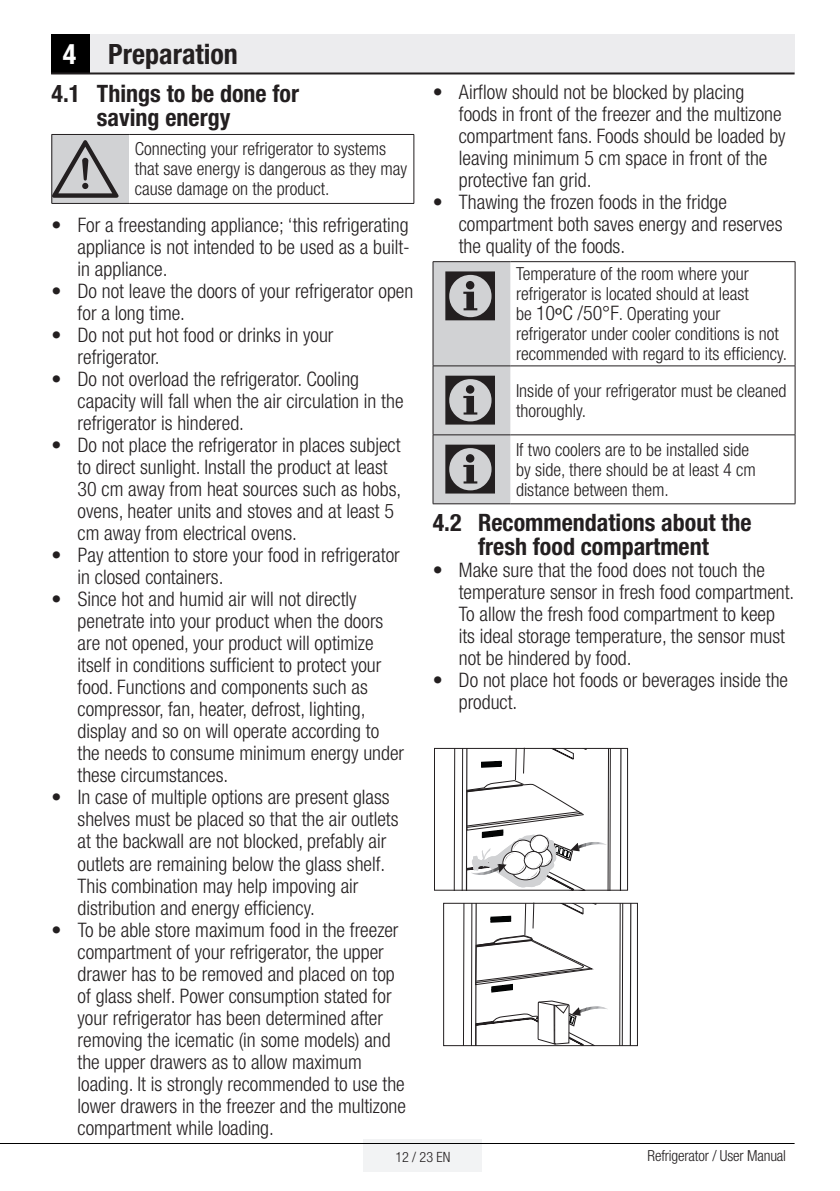
<style>
.page{position:relative;width:840px;height:1191px;background:#fff}
.page>*{position:absolute;margin:0;border:0;box-sizing:border-box;transform-origin:0 0}
.t1{font:72px "ZIWARNUN";color:#231f20}
.t2{font:700 condensed 28px "Helvetica Neue LT Pro";color:#231f20}
.t3{font:700 condensed 24px/24px "Helvetica Neue LT Pro";color:#231f20;text-align:center}
.t4{font:300 condensed 20px/22px "Helvetica Neue LT Pro";color:#231f20}
.t5{font:300 condensed 18px/20px "Helvetica Neue LT Pro";color:#231f20}
.t6{font:300 condensed 15.2px "Helvetica Neue LT Pro";letter-spacing:-.01em;color:#231f20}
.t7{font:300 condensed 14.2px "Helvetica Neue LT Pro";color:#231f20}
.s1{color:#fff}
.s2{font-weight:700}
.s3{font-size:20px}
.s4{font-family:"Myriad Pro";font-weight:400;font-stretch:normal;font-size:20px}
</style>
<div class="page">
<div style="left:363px;top:1140px;width:118px;height:32px;background:#f2f3f4"></div>
<hr style="left:0;top:1143px;width:794px;height:1px;background:#000">
<div style="left:51px;top:34px;width:39px;height:40px;background:#000"></div>
<div style="left:90px;top:34px;width:704px;height:40px;background:#ececee"></div>
<hr style="left:51px;top:72px;width:743px;height:2px;background:#231f20">
<div style="left:433px;top:262px;width:77px;height:241px;background:#d1d2d4"></div>
<hr style="left:432px;top:262px;width:1px;height:104px;background:#231f20">
<hr style="left:794px;top:262px;width:1px;height:104px;background:#231f20">
<hr style="left:432px;top:366px;width:1px;height:68px;background:#231f20">
<hr style="left:794px;top:366px;width:1px;height:68px;background:#231f20">
<hr style="left:432px;top:435px;width:1px;height:68px;background:#231f20">
<hr style="left:794px;top:435px;width:1px;height:68px;background:#231f20">
<hr style="left:432px;top:261px;width:78px;height:1px;background:#231f20">
<hr style="left:510px;top:261px;width:284px;height:1px;background:#231f20">
<hr style="left:432px;top:365px;width:78px;height:1px;background:#231f20">
<hr style="left:510px;top:365px;width:284px;height:1px;background:#231f20">
<hr style="left:432px;top:434px;width:78px;height:1px;background:#231f20">
<hr style="left:510px;top:434px;width:284px;height:1px;background:#231f20">
<hr style="left:432px;top:503px;width:78px;height:1px;background:#231f20">
<hr style="left:510px;top:503px;width:284px;height:1px;background:#231f20">
<svg style="left:453px;top:747px;width:176px;height:143px"></svg>
<svg style="left:443px;top:902px;width:188px;height:145px"></svg>
<div style="left:52px;top:134px;width:77px;height:69px;background:#d1d2d4"></div>
<hr style="left:51px;top:203px;width:78px;height:1px;background:#231f20">
<hr style="left:129px;top:203px;width:285px;height:1px;background:#231f20">
<hr style="left:51px;top:135px;width:1px;height:68px;background:#231f20">
<hr style="left:413px;top:135px;width:1px;height:68px;background:#231f20">
<hr style="left:51px;top:134px;width:78px;height:1px;background:#231f20">
<hr style="left:129px;top:134px;width:285px;height:1px;background:#231f20">
<h2 class="t2" style="left:63px;top:37px;width:176px"><span class="s1">4</span> Preparation</h2>
<p class="t3" style="left:97px;top:81px;width:203px;text-align:left;text-indent:-45px">4.1 Things to be done for saving energy</p>
<h1 class="t1" style="left:52px;top:131px;width:71px">A</h1>
<p class="t5" style="left:135px;top:139px;width:274px">Connecting your refrigerator to systems that save energy is dangerous as they may cause damage on the product.</p>
<p class="t4" style="left:77px;top:214px;width:333px;text-align:justify;text-indent:-26px"><span class="s2">•</span> For a freestanding appliance; ‘this refrigerating appliance is not intended to be used as a built&shy;in appliance.</p>
<p class="t4" style="left:77px;top:280px;width:337px;text-indent:-26px"><span class="s2">•</span> Do not leave the doors of your refrigerator open for a long time.</p>
<p class="t4" style="left:77px;top:324px;width:257px;text-indent:-26px"><span class="s2">•</span> Do not put hot food or drinks in your refrigerator.</p>
<p class="t4" style="left:77px;top:368px;width:327px;text-indent:-26px"><span class="s2">•</span> Do not overload the refrigerator. Cooling capacity will fall when the air circulation in the refrigerator is hindered.</p>
<p class="t4" style="left:77px;top:434px;width:325px;text-indent:-26px"><span class="s2">•</span> Do not place the refrigerator in places subject to direct sunlight. Install the product at least 30 cm away from heat sources such as hobs, ovens, heater units and stoves and at least 5 cm away from electrical ovens.</p>
<p class="t4" style="left:77px;top:544px;width:323px;text-indent:-26px"><span class="s2">•</span> Pay attention to store your food in refrigerator in closed containers.</p>
<p class="t4" style="left:77px;top:588px;width:328px;text-indent:-26px"><span class="s2">•</span> Since hot and humid air will not directly penetrate into your product when the doors are not opened, your product will optimize itself in conditions sufficient to protect your food. Functions and components such as compressor, fan, heater, defrost, lighting, display and so on will operate according to the needs to consume minimum energy under these circumstances.</p>
<p class="t4" style="left:77px;top:786px;width:322px;text-indent:-26px"><span class="s2">•</span> In case of multiple options are present glass shelves must be placed so that the air outlets at the backwall are not blocked, prefably air outlets are remaining below the glass shelf.<br>This combination may help impoving air distribution and energy efficiency.</p>
<p class="t4" style="left:77px;top:918px;width:330px;text-indent:-26px"><span class="s2">•</span> To be able store maximum food in the freezer compartment of your refrigerator, the upper drawer has to be removed and placed on top of glass shelf. Power consumption stated for your refrigerator has been determined after removing the icematic (in some models) and the upper drawers as to allow maximum loading. It is strongly recommended to use the lower drawers in the freezer and the multizone compartment while loading.</p>
<p class="t4" style="left:458px;top:81px;width:328px;text-indent:-26px"><span class="s2">•</span> Airflow should not be blocked by placing foods in front of the freezer and the multizone compartment fans. Foods should be loaded by leaving minimum 5 cm space in front of the protective fan grid.</p>
<p class="t4" style="left:458px;top:191px;width:325px;text-indent:-26px"><span class="s2">•</span> Thawing the frozen foods in the fridge compartment both saves energy and reserves the quality of the foods.</p>
<h1 class="t1" style="left:441px;top:258px;width:63px">C</h1>
<p class="t5" style="left:515px;top:264px;width:272px">Temperature of the room where your refrigerator is located should at least<br>be <span class="s3">10</span><span class="s4">º</span><span class="s3">C /50°F</span>. Operating your refrigerator under cooler conditions is not recommended with regard to its efficiency.</p>
<h1 class="t1" style="left:441px;top:362px;width:63px">C</h1>
<p class="t5" style="left:515px;top:380px;width:272px">Inside of your refrigerator must be cleaned thoroughly.</p>
<h1 class="t1" style="left:441px;top:431px;width:63px">C</h1>
<p class="t5" style="left:515px;top:439px;width:241px">If two coolers are to be installed side by side, there should be at least 4 cm distance between them.</p>
<p class="t3" style="left:432px;top:510px;width:320px">4.2 Recommendations about the fresh food compartment</p>
<p class="t4" style="left:458px;top:559px;width:337px;text-indent:-26px"><span class="s2">•</span> Make sure that the food does not touch the temperature sensor in fresh food compartment.<br>To allow the fresh food compartment to keep its ideal storage temperature, the sensor must not be hindered by food.</p>
<p class="t4" style="left:458px;top:669px;width:331px;text-indent:-26px"><span class="s2">•</span> Do not place hot foods or beverages inside the product.</p>
<p class="t7" style="left:395px;top:1148px;width:57px">12 / 23 EN</p>
<p class="t6" style="left:647px;top:1147px;width:140px">Refrigerator / User Manual</p>
</div>
